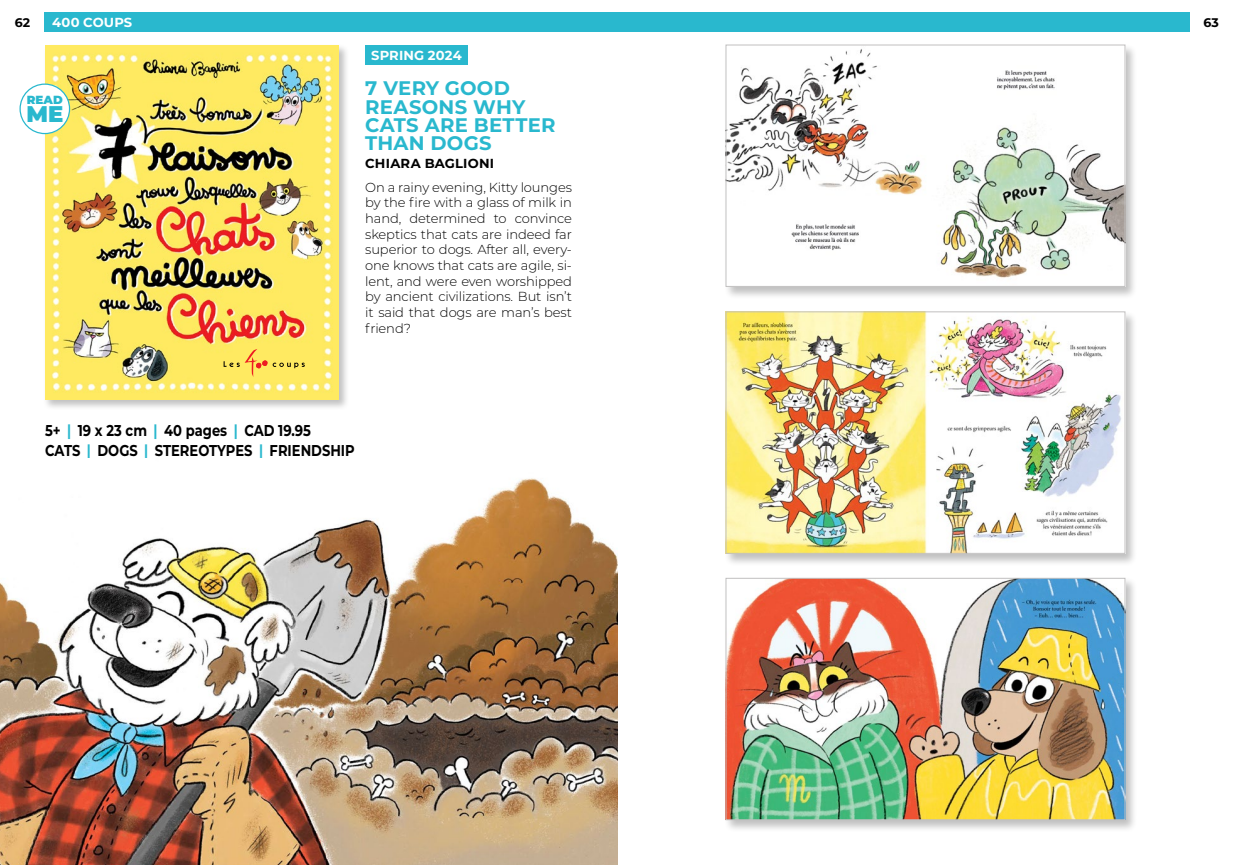
<style>
.page{position:relative;width:1234px;height:865px;background:#fff}
.page>*{position:absolute;margin:0;border:0;box-sizing:border-box;transform-origin:0 0}
.t1{font:900 22.62px "Montserrat";color:#29b8ce}
.t2{font:700 19.62px/18.2px "Montserrat";letter-spacing:.01em;color:#29b8ce}
.t3{font:700 15.75px/19.6px "Montserrat";color:#000;scale:.83 1}
.t4{font:300 13.12px/15.8px "Montserrat";letter-spacing:-.01em;color:#000;text-align:justify}
.t5{font:700 13.12px "Montserrat";letter-spacing:.01em;color:#fff}
.t6{font:700 13.12px "Montserrat";letter-spacing:.02em;color:#000}
.t7{font:700 12.5px "Montserrat";color:#000}
.t8{font:900 11.75px "Montserrat";color:#29b8ce}
.s1{color:#29b8ce}
</style>
<div class="page">
<div style="left:43px;top:44px;width:307px;height:367px;background:#000;opacity:.25"></div>
<img style="left:45px;top:45px;width:294px;height:354px">
<svg style="left:223px;top:349px;width:82px;height:28px"></svg>
<div style="left:723px;top:44px;width:414px;height:255px;background:#000;opacity:.25"></div>
<img style="left:727px;top:47px;width:395px;height:237px">
<div style="left:725px;top:45px;width:399px;height:241px;border:1px solid #c1c0c0"></div>
<div style="left:723px;top:577px;width:414px;height:255px;background:#000;opacity:.25"></div>
<img style="left:727px;top:580px;width:395px;height:238px">
<div style="left:725px;top:578px;width:399px;height:242px;border:1px solid #c1c0c0"></div>
<div style="left:20px;top:84px;width:50px;height:49px;background:#fff;border-radius:50%"></div>
<div style="left:19px;top:83px;width:51px;height:51px;border:1px solid #29b8ce;border-radius:50%"></div>
<div style="left:45px;top:12px;width:1144px;height:19px;background:#29b8ce"></div>
<div style="left:365px;top:45px;width:102px;height:19px;background:#29b8ce"></div>
<div style="left:723px;top:310px;width:414px;height:256px;background:#000;opacity:.25"></div>
<img style="left:727px;top:314px;width:395px;height:237px">
<div style="left:725px;top:312px;width:399px;height:241px;border:1px solid #c1c0c0"></div>
<img style="left:0;top:478px;width:617px;height:387px">
<p class="t5" style="left:52px;top:13px;width:82px">400 COUPS</p>
<p class="t7" style="left:15px;top:13px;width:17px">62</p>
<p class="t7" style="left:1203px;top:13px;width:17px">63</p>
<p class="t8" style="left:27px;top:91px;width:37px">READ</p>
<h1 class="t1" style="left:26px;top:97px;width:38px">ME</h1>
<p class="t5" style="left:371px;top:46px;width:92px">SPRING 2024</p>
<h2 class="t2" style="left:365px;top:78px;width:192px">7 VERY GOOD<br>REASONS WHY<br>CATS ARE BETTER<br>THAN DOGS</h2>
<p class="t6" style="left:365px;top:154px;width:130px">CHIARA BAGLIONI</p>
<p class="t4" style="left:365px;top:179px;width:208px">On a rainy evening, Kitty lounges by the fire with a glass of milk in hand, determined to convince skeptics that cats are indeed far superior to dogs. After all, every&shy;one knows that cats are agile, si&shy;lent, and were even worshipped by ancient civilizations. But isn’t it said that dogs are man’s best friend?</p>
<p class="t3" style="left:45px;top:420px;width:374px">5+ <span class="s1">|</span> 19 x 23 cm <span class="s1">|</span> 40 pages <span class="s1">|</span> CAD 19.95<br>CATS <span class="s1">|</span> DOGS <span class="s1">|</span> STEREOTYPES <span class="s1">|</span> FRIENDSHIP</p>
</div>
